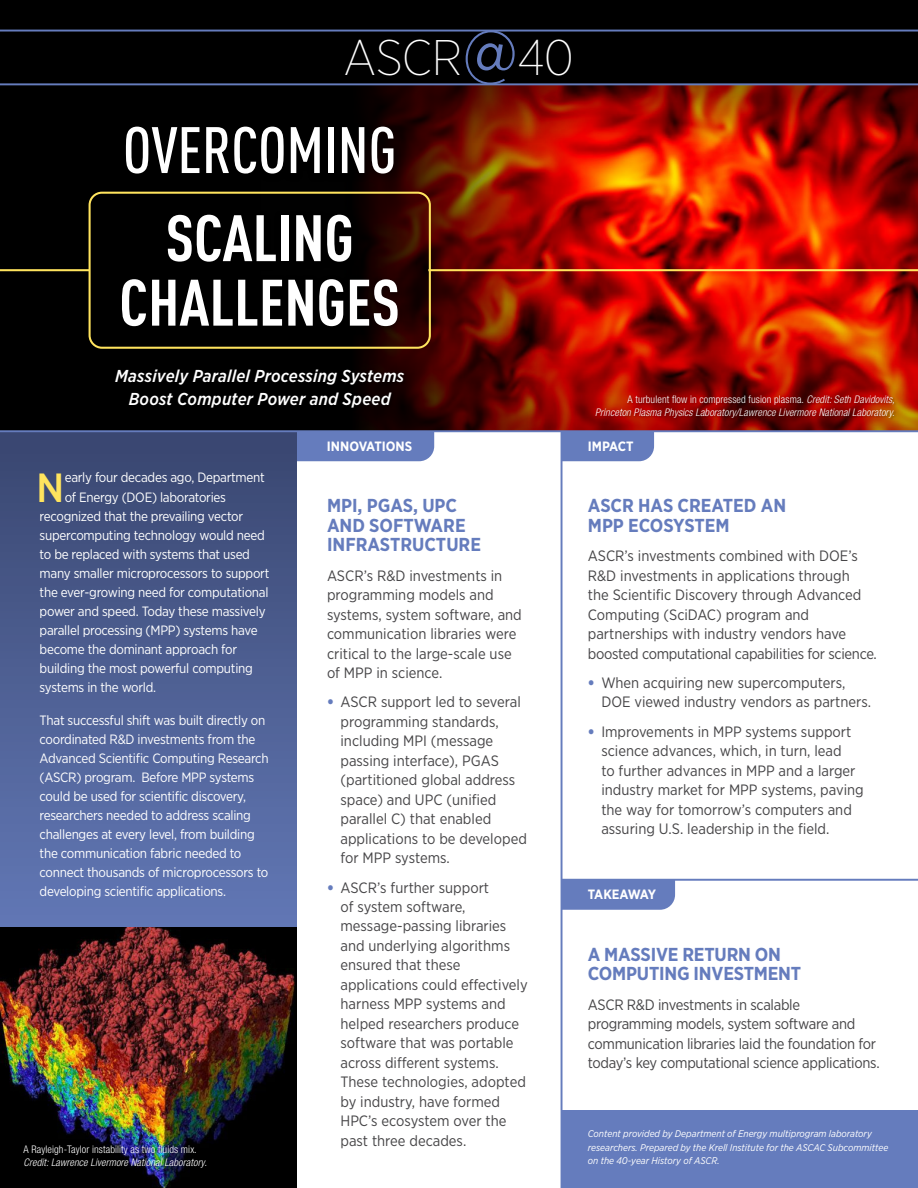
<style>
.page{position:relative;width:918px;height:1188px;background:#fff}
.page>*{position:absolute;margin:0;border:0;box-sizing:border-box;transform-origin:0 0}
.t1{font:700 64.5px/64.5px "DIN Cond";color:#fff;text-align:center}
.t2{font:500 64.5px "DIN Cond";color:#fff}
.t3{font:200 49.95px "Gotham Narrow";letter-spacing:-.015em;color:#fff}
.t4{font:500 40.65px "Gotham Narrow";color:#ffe45e}
.t5{font:700 18.75px/19.5px "Gotham Narrow";letter-spacing:-.005em;color:#657cbd}
.t6{font:italic 500 17.25px/22.5px "Gotham Narrow";letter-spacing:.015em;color:#fff;text-align:center}
.t7{font:15px/19.5px "Gotham Narrow";color:#464547}
.t8{font:15px/19.5px "Gotham Narrow";letter-spacing:-.02em;color:#464547}
.t9{font:13.5px/19px "Gotham Narrow";letter-spacing:-.02em;color:#fff}
.t10{font:700 13.5px "Gotham Narrow";color:#fff}
.t11{font:700 13.5px "Gotham Narrow";letter-spacing:-.065em;color:#fff}
.t12{font:italic 300 condensed 10.5px/12.8px "Helvetica Neue LT Std";letter-spacing:.01em;color:#fff;text-align:right}
.t13{font:300 condensed 10.5px "Helvetica Neue LT Std";letter-spacing:.01em;color:#fff}
.t14{font:italic 9.75px/13.5px "Gotham Narrow";color:#fff}
.s1{font-weight:400;font-size:62.7px;color:#657cbd}
.s2{font-style:normal}
.s3{font-weight:900;color:#657cbd}
</style>
<div class="page">
<hr style="left:561px;top:431px;width:2px;height:757px;background:#657cbd">
<div style="left:562px;top:881px;width:113px;height:29px;background:#657cbd"></div>
<div style="left:563px;top:432px;width:91px;height:29px;background:#657cbd"></div>
<div style="left:296px;top:432px;width:138px;height:29px;background:#657cbd"></div>
<hr style="left:562px;top:879px;width:356px;height:2px;background:#657cbd">
<svg style="left:0;top:432px;width:296px;height:495px;background:#4d5f92"></svg>
<div style="left:562px;top:1110px;width:356px;height:78px;background:#657cbd"></div>
<div style="left:0;top:0;width:918px;height:431px;background:#000"></div>
<svg style="left:0;top:85px;width:918px;height:345px"></svg>
<hr style="left:0;top:269px;width:90px;height:2px;background:#ffe45e">
<hr style="left:428px;top:269px;width:490px;height:2px;background:#ffe45e">
<div style="left:115px;top:121px;width:290px;height:215px;background:#000"></div>
<hr style="left:0;top:30px;width:918px;height:2px;background:#657cbd">
<hr style="left:0;top:83px;width:918px;height:2px;background:#657cbd">
<div style="left:113px;top:367px;width:295px;height:45px;background:#000"></div>
<hr style="left:0;top:430px;width:918px;height:2px;background:#657cbd">
<div style="left:595px;top:394px;width:302px;height:26px;background:#000;opacity:.35"></div>
<div style="left:89px;top:192px;width:342px;height:157px;border:2px solid #ffe45e;border-radius:12px"></div>
<img style="left:0;top:927px;width:296px;height:261px">
<h2 class="t3" style="left:344px;top:27px;width:232px">ASCR<span class="s1">@</span>40</h2>
<h1 class="t2" style="left:123px;top:112px;width:275px">OVERCOMING</h1>
<h1 class="t1" style="left:119px;top:204px;width:282px">SCALING<br>CHALLENGES</h1>
<p class="t6" style="left:115px;top:365px;width:291px">Massively Parallel Processing Systems<br>Boost Computer Power and Speed</p>
<p class="t12" style="left:595px;top:393px;width:301px"><span class="s2">A turbulent flow in compressed fusion plasma.</span> Credit: Seth Davidovits,<br>Princeton Plasma Physics Laboratory/Lawrence Livermore National Laboratory.</p>
<h3 class="t4" style="left:37px;top:461px;width:29px">N</h3>
<p class="t9" style="left:65px;top:468px;width:202px">early four decades ago, Department</p>
<p class="t9" style="left:65px;top:487px;width:163px">of Energy (DOE) laboratories</p>
<p class="t9" style="left:40px;top:506px;width:205px">recognized that the prevailing vector</p>
<p class="t9" style="left:40px;top:525px;width:227px">supercomputing technology would need</p>
<p class="t9" style="left:40px;top:544px;width:212px">to be replaced with systems that used</p>
<p class="t9" style="left:40px;top:563px;width:231px">many smaller microprocessors to support</p>
<p class="t9" style="left:40px;top:582px;width:230px">the ever-growing need for computational</p>
<p class="t9" style="left:40px;top:601px;width:228px">power and speed. Today these massively</p>
<p class="t9" style="left:40px;top:620px;width:219px">parallel processing (MPP) systems have</p>
<p class="t9" style="left:40px;top:639px;width:199px">become the dominant approach for</p>
<p class="t9" style="left:40px;top:658px;width:215px">building the most powerful computing</p>
<p class="t9" style="left:40px;top:677px;width:118px">systems in the world.</p>
<p class="t9" style="left:40px;top:710px;width:231px">That successful shift was built directly on coordinated R&amp;D investments from the Advanced Scientific Computing Research (ASCR) program. Before MPP systems could be used for scientific discovery, researchers needed to address scaling challenges at every level, from building the communication fabric needed to connect thousands of microprocessors to developing scientific applications.</p>
<p class="t13" style="left:24px;top:1144px;width:175px">A Rayleigh-Taylor instability as two fluids mix.</p>
<p class="t12" style="left:24px;top:1156px;width:185px">Credit: Lawrence Livermore National Laboratory.</p>
<p class="t10" style="left:327px;top:437px;width:87px">INNOVATIONS</p>
<p class="t10" style="left:588px;top:437px;width:47px">IMPACT</p>
<p class="t5" style="left:327px;top:496px;width:156px">MPI, PGAS, UPC<br>AND SOFTWARE<br>INFRASTRUCTURE</p>
<p class="t7" style="left:327px;top:565px;width:196px">ASCR’s R&amp;D investments in programming models and systems, system software, and communication libraries were critical to the large-scale use of MPP in science.</p>
<p class="t7" style="left:340px;top:692px;width:188px;text-indent:-14px"><span class="s3">•</span> ASCR support led to several programming standards, including MPI (message passing interface), PGAS (partitioned global address space) and UPC (unified parallel C) that enabled applications to be developed for MPP systems.</p>
<p class="t7" style="left:340px;top:877px;width:189px;text-indent:-14px"><span class="s3">•</span> ASCR’s further support<br>of system software, message-passing libraries and underlying algorithms ensured that these applications could effectively harness MPP systems and helped researchers produce software that was portable across different systems.<br>These technologies, adopted by industry, have formed<br>HPC’s ecosystem over the past three decades.</p>
<p class="t5" style="left:588px;top:496px;width:200px">ASCR HAS CREATED AN<br>MPP ECOSYSTEM</p>
<p class="t7" style="left:588px;top:546px;width:291px">ASCR’s investments combined with DOE’s R&amp;D investments in applications through<br>the Scientific Discovery through Advanced Computing (SciDAC) program and partnerships with industry vendors have boosted computational capabilities for science.</p>
<p class="t7" style="left:601px;top:672px;width:271px;text-indent:-14px"><span class="s3">•</span> When acquiring new supercomputers,<br>DOE viewed industry vendors as partners.</p>
<p class="t7" style="left:601px;top:721px;width:264px;text-indent:-14px"><span class="s3">•</span> Improvements in MPP systems support science advances, which, in turn, lead<br>to further advances in MPP and a larger industry market for MPP systems, paving the way for tomorrow’s computers and assuring U.S. leadership in the field.</p>
<p class="t11" style="left:588px;top:886px;width:70px">TAKEAWAY</p>
<p class="t5" style="left:588px;top:944px;width:215px">A MASSIVE RETURN ON<br>COMPUTING INVESTMENT</p>
<p class="t8" style="left:588px;top:994px;width:293px">ASCR R&amp;D investments in scalable programming models, system software and communication libraries laid the foundation for today’s key computational science applications.</p>
<p class="t14" style="left:588px;top:1127px;width:302px">Content provided by Department of Energy multiprogram laboratory researchers. Prepared by the Krell Institute for the ASCAC Subcommittee on the 40-year History of ASCR.</p>
</div>
